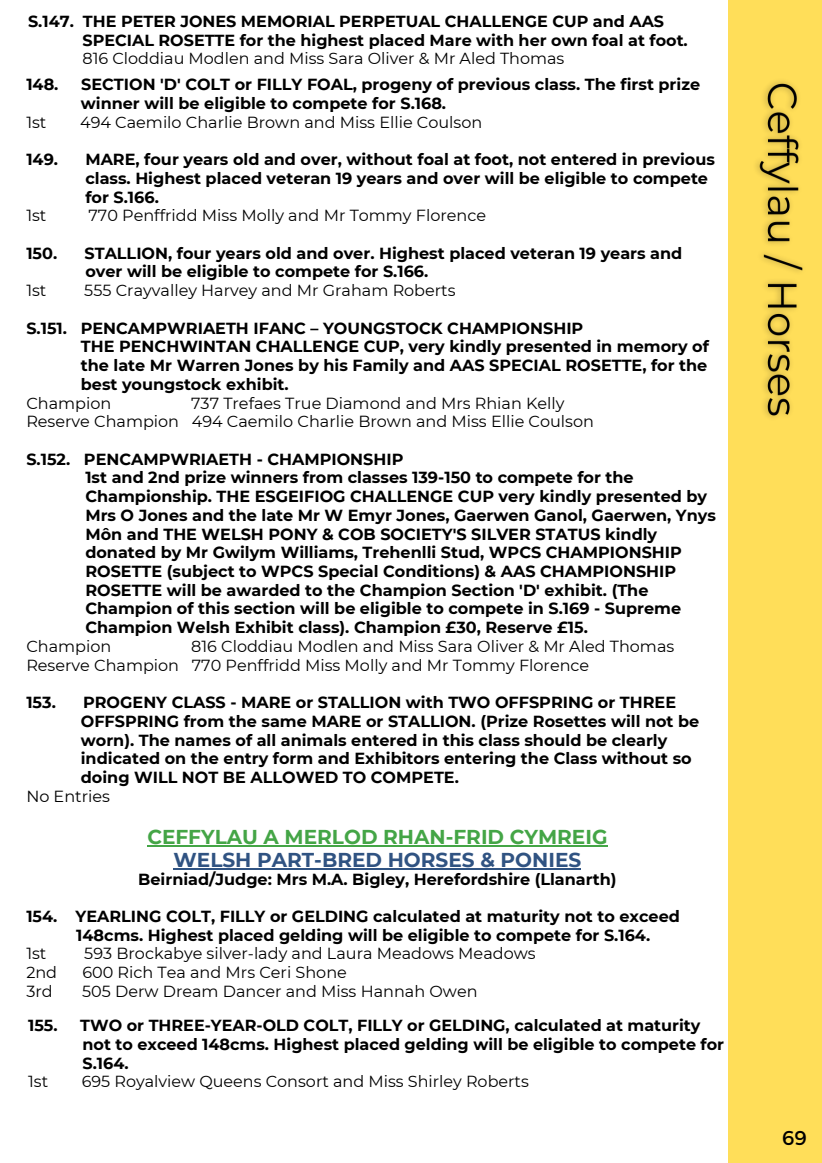
<style>
.page{position:relative;width:822px;height:1163px;background:#fff}
.page>*{position:absolute;margin:0;border:0;box-sizing:border-box;transform-origin:0 0}
.t1{font:700 20px/22.8px "Montserrat";color:#44a546;text-align:center}
.t2{font:20px "Montserrat";color:#000}
.t3{font:700 16px "Montserrat";color:#000}
.t4{font:16px "Montserrat";color:#000}
.s1{color:#305382}
</style>
<div class="page">
<div style="left:729px;top:0;width:93px;height:1162px;background:#ffde59"></div>
<img style="left:756px;top:81px;width:47px;height:337px">
<hr style="left:147px;top:845px;width:460px;height:2px;background:#44a546">
<hr style="left:174px;top:868px;width:407px;height:1px;background:#305382">
<p class="t3" style="left:28px;top:12px;width:638px">S.147. THE PETER JONES MEMORIAL PERPETUAL CHALLENGE CUP and AAS</p>
<p class="t3" style="left:82px;top:30px;width:607px">SPECIAL ROSETTE for the highest placed Mare with her own foal at foot.</p>
<p class="t4" style="left:82px;top:49px;width:483px">816 Cloddiau Modlen and Miss Sara Oliver &amp; Mr Aled Thomas</p>
<p class="t3" style="left:26px;top:75px;width:34px">148.</p>
<p class="t3" style="left:81px;top:75px;width:620px">SECTION 'D' COLT or FILLY FOAL, progeny of previous class. The first prize</p>
<p class="t3" style="left:81px;top:93px;width:367px">winner will be eligible to compete for S.168.</p>
<p class="t4" style="left:26px;top:112px;width:22px">1st</p>
<p class="t4" style="left:80px;top:112px;width:404px">494 Caemilo Charlie Brown and Miss Ellie Coulson</p>
<p class="t3" style="left:26px;top:150px;width:33px">149.</p>
<p class="t3" style="left:85px;top:150px;width:631px">MARE, four years old and over, without foal at foot, not entered in previous</p>
<p class="t3" style="left:85px;top:168px;width:624px">class. Highest placed veteran 19 years and over will be eligible to compete</p>
<p class="t3" style="left:85px;top:187px;width:75px">for S.166.</p>
<p class="t4" style="left:26px;top:206px;width:22px">1st</p>
<p class="t4" style="left:89px;top:206px;width:399px">770 Penffridd Miss Molly and Mr Tommy Florence</p>
<p class="t3" style="left:26px;top:243px;width:32px">150.</p>
<p class="t3" style="left:85px;top:243px;width:599px">STALLION, four years old and over. Highest placed veteran 19 years and</p>
<p class="t3" style="left:85px;top:262px;width:345px">over will be eligible to compete for S.166.</p>
<p class="t4" style="left:26px;top:281px;width:22px">1st</p>
<p class="t4" style="left:84px;top:281px;width:373px">555 Crayvalley Harvey and Mr Graham Roberts</p>
<p class="t3" style="left:26px;top:318px;width:558px">S.151. PENCAMPWRIAETH IFANC – YOUNGSTOCK CHAMPIONSHIP</p>
<p class="t3" style="left:81px;top:337px;width:629px">THE PENCHWINTAN CHALLENGE CUP, very kindly presented in memory of</p>
<p class="t3" style="left:81px;top:355px;width:628px">the late Mr Warren Jones by his Family and AAS SPECIAL ROSETTE, for the</p>
<p class="t3" style="left:81px;top:374px;width:209px">best youngstock exhibit.</p>
<p class="t4" style="left:26px;top:393px;width:86px">Champion</p>
<p class="t4" style="left:191px;top:393px;width:375px">737 Trefaes True Diamond and Mrs Rhian Kelly</p>
<p class="t4" style="left:26px;top:412px;width:569px">Reserve Champion 494 Caemilo Charlie Brown and Miss Ellie Coulson</p>
<p class="t3" style="left:26px;top:449px;width:379px">S.152. PENCAMPWRIAETH - CHAMPIONSHIP</p>
<p class="t3" style="left:85px;top:468px;width:550px">1st and 2nd prize winners from classes 139-150 to compete for the</p>
<p class="t3" style="left:85px;top:486px;width:623px">Championship. THE ESGEIFIOG CHALLENGE CUP very kindly presented by</p>
<p class="t3" style="left:85px;top:505px;width:632px">Mrs O Jones and the late Mr W Emyr Jones, Gaerwen Ganol, Gaerwen, Ynys</p>
<p class="t3" style="left:85px;top:524px;width:573px">Môn and THE WELSH PONY &amp; COB SOCIETY'S SILVER STATUS kindly</p>
<p class="t3" style="left:85px;top:543px;width:598px">donated by Mr Gwilym Williams, Trehenlli Stud, WPCS CHAMPIONSHIP</p>
<p class="t3" style="left:85px;top:561px;width:592px">ROSETTE (subject to WPCS Special Conditions) &amp; AAS CHAMPIONSHIP</p>
<p class="t3" style="left:85px;top:580px;width:565px">ROSETTE will be awarded to the Champion Section 'D' exhibit. (The</p>
<p class="t3" style="left:85px;top:599px;width:597px">Champion of this section will be eligible to compete in S.169 - Supreme</p>
<p class="t3" style="left:85px;top:617px;width:504px">Champion Welsh Exhibit class). Champion £30, Reserve £15.</p>
<p class="t4" style="left:26px;top:636px;width:86px">Champion</p>
<p class="t4" style="left:191px;top:636px;width:485px">816 Cloddiau Modlen and Miss Sara Oliver &amp; Mr Aled Thomas</p>
<p class="t4" style="left:26px;top:655px;width:565px">Reserve Champion 770 Penffridd Miss Molly and Mr Tommy Florence</p>
<p class="t3" style="left:26px;top:692px;width:31px">153.</p>
<p class="t3" style="left:83px;top:692px;width:594px">PROGENY CLASS - MARE or STALLION with TWO OFFSPRING or THREE</p>
<p class="t3" style="left:81px;top:711px;width:620px">OFFSPRING from the same MARE or STALLION. (Prize Rosettes will not be</p>
<p class="t3" style="left:81px;top:730px;width:588px">worn). The names of all animals entered in this class should be clearly</p>
<p class="t3" style="left:81px;top:748px;width:612px">indicated on the entry form and Exhibitors entering the Class without so</p>
<h2 class="t3" style="left:81px;top:767px;width:380px">doing WILL NOT BE ALLOWED TO COMPETE.</h2>
<p class="t4" style="left:26px;top:786px;width:85px">No Entries</p>
<p class="t1" style="left:147px;top:826px;width:462px">CEFFYLAU A MERLOD RHAN-FRID CYMREIG<br><span class="s1">WELSH PART-BRED HORSES &amp; PONIES</span></p>
<p class="t3" style="left:138px;top:869px;width:480px">Beirniad/Judge: Mrs M.A. Bigley, Herefordshire (Llanarth)</p>
<p class="t3" style="left:26px;top:906px;width:655px">154. YEARLING COLT, FILLY or GELDING calculated at maturity not to exceed</p>
<p class="t3" style="left:76px;top:925px;width:575px">148cms. Highest placed gelding will be eligible to compete for S.164.</p>
<p class="t4" style="left:26px;top:944px;width:22px">1st</p>
<p class="t4" style="left:84px;top:944px;width:453px">593 Brockabye silver-lady and Laura Meadows Meadows</p>
<p class="t4" style="left:26px;top:962px;width:32px">2nd</p>
<p class="t4" style="left:82px;top:962px;width:266px">600 Rich Tea and Mrs Ceri Shone</p>
<p class="t4" style="left:26px;top:981px;width:28px">3rd</p>
<p class="t4" style="left:82px;top:981px;width:397px">505 Derw Dream Dancer and Miss Hannah Owen</p>
<p class="t3" style="left:28px;top:1016px;width:31px">155.</p>
<p class="t3" style="left:80px;top:1016px;width:622px">TWO or THREE-YEAR-OLD COLT, FILLY or GELDING, calculated at maturity</p>
<p class="t3" style="left:82px;top:1034px;width:643px">not to exceed 148cms. Highest placed gelding will be eligible to compete for</p>
<p class="t3" style="left:82px;top:1053px;width:48px">S.164.</p>
<p class="t4" style="left:28px;top:1072px;width:22px">1st</p>
<p class="t4" style="left:82px;top:1072px;width:449px">695 Royalview Queens Consort and Miss Shirley Roberts</p>
<p class="t2" style="left:782px;top:1124px;width:26px">69</p>
<p class="t2" style="left:789px;top:1124px;width:12px">3</p>
</div>
